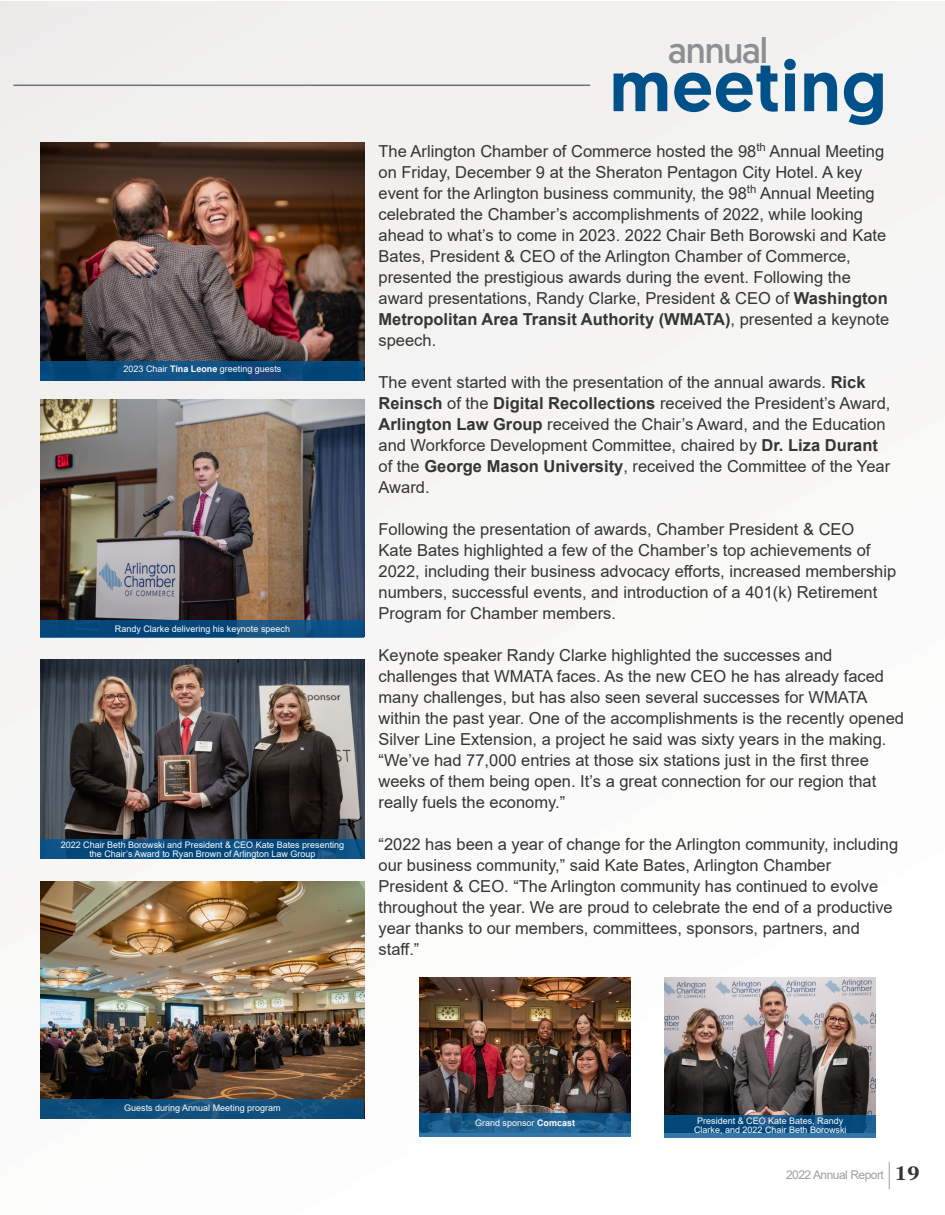
<style>
.page{position:relative;width:945px;height:1215px;background:#fff}
.page>*{position:absolute;margin:0;border:0;box-sizing:border-box;transform-origin:0 0}
.t1{font:500 72px "Geomanist";letter-spacing:.02em;color:#005089}
.t2{font:36px "Geomanist";letter-spacing:-.03em;color:#8c9093}
.t3{font:700 19.5px "Georgia";color:#353534}
.MemberNews-Headline{font:16.5px/21px "Arial";color:#353534}
.t4{font:12px "Arial";letter-spacing:-.04em;color:#9fa0a3}
.t5{font:9px/9px "Arial";color:#fcfcfc;text-align:center}
.s1{font-weight:700}
.s2{font-weight:700;color:#fff}
</style>
<div class="page">
<div style="left:0;top:1px;width:945px;height:1214px;background:#f8f7f6"></div>
<hr style="left:14px;top:85px;width:576px;height:1px;background:#6a7475">
<img style="left:40px;top:143px;width:324px;height:218px">
<svg style="left:40px;top:361px;width:324px;height:20px;background:#0a4a7d"></svg>
<img style="left:40px;top:399px;width:324px;height:221px">
<svg style="left:40px;top:620px;width:324px;height:18px;background:#0c4d80"></svg>
<img style="left:40px;top:881px;width:324px;height:238px">
<svg style="left:40px;top:1099px;width:324px;height:19px;background:#104e7c"></svg>
<img style="left:40px;top:659px;width:324px;height:180px">
<svg style="left:40px;top:839px;width:324px;height:19px;background:#084b7d"></svg>
<img style="left:420px;top:978px;width:211px;height:135px">
<svg style="left:420px;top:1113px;width:211px;height:23px;background:#1e6091"></svg>
<img style="left:665px;top:978px;width:211px;height:137px">
<svg style="left:665px;top:1115px;width:211px;height:22px;background:#125486"></svg>
<svg style="left:889px;top:1162px;width:1px;height:27px"></svg>
<p class="t5" style="left:124px;top:365px;width:159px">2023 Chair <span class="s1">Tina Leone</span> greeting guests</p>
<p class="t5" style="left:115px;top:624px;width:177px">Randy Clarke delivering his keynote speech</p>
<p class="t5" style="left:61px;top:841px;width:285px">2022 Chair Beth Borowski and President &amp; CEO Kate Bates presenting the Chair’s Award to Ryan Brown of Arlington Law Group</p>
<p class="t2" style="left:668px;top:27px;width:101px">annual</p>
<p class="t1" style="left:610px;top:38px;width:278px">meeting</p>
<p class="MemberNews-Headline" style="left:379px;top:141px;width:512px">The Arlington Chamber of Commerce hosted the 98<sup>th</sup> Annual Meeting on Friday, December 9 at the Sheraton Pentagon City Hotel. A key event for the Arlington business community, the 98<sup>th</sup> Annual Meeting celebrated the Chamber’s accomplishments of 2022, while looking ahead to what’s to come in 2023. 2022 Chair Beth Borowski and Kate Bates, President &amp; CEO of the Arlington Chamber of Commerce, presented the prestigious awards during the event. Following the award presentations, Randy Clarke, President &amp; CEO of <span class="s1">Washington Metropolitan Area Transit Authority (WMATA)</span>, presented a keynote speech.</p>
<p class="MemberNews-Headline" style="left:379px;top:372px;width:514px">The event started with the presentation of the annual awards. <span class="s1">Rick Reinsch</span> of the <span class="s1">Digital Recollections</span> received the President’s Award, <span class="s1">Arlington Law Group</span> received the Chair’s Award, and the Education and Workforce Development Committee, chaired by <span class="s1">Dr. Liza Durant </span>of the <span class="s1">George Mason University</span>, received the Committee of the Year Award.</p>
<p class="MemberNews-Headline" style="left:379px;top:519px;width:519px">Following the presentation of awards, Chamber President &amp; CEO<br>Kate Bates highlighted a few of the Chamber’s top achievements of 2022, including their business advocacy efforts, increased membership numbers, successful events, and introduction of a 401(k) Retirement Program for Chamber members.</p>
<p class="MemberNews-Headline" style="left:379px;top:645px;width:527px">Keynote speaker Randy Clarke highlighted the successes and challenges that WMATA faces. As the new CEO he has already faced many challenges, but has also seen several successes for WMATA within the past year. One of the accomplishments is the recently opened Silver Line Extension, a project he said was sixty years in the making. “We’ve had 77,000 entries at those six stations just in the first three weeks of them being open. It’s a great connection for our region that really fuels the economy.”</p>
<p class="MemberNews-Headline" style="left:379px;top:834px;width:521px">“2022 has been a year of change for the Arlington community, including our business community,” said Kate Bates, Arlington Chamber President &amp; CEO. “The Arlington community has continued to evolve throughout the year. We are proud to celebrate the end of a productive year thanks to our members, committees, sponsors, partners, and staff.”</p>
<p class="t5" style="left:124px;top:1103px;width:158px">Guests during Annual Meeting program</p>
<p class="t5" style="left:475px;top:1119px;width:102px">Grand sponsor <span class="s2">Comcast</span></p>
<p class="t5" style="left:694px;top:1116px;width:154px">President &amp; CEO Kate Bates, Randy<br>Clarke, and 2022 Chair Beth Borowski</p>
<p class="t4" style="left:786px;top:1166px;width:99px">2022 Annual Report</p>
<p class="t3" style="left:894px;top:1161px;width:27px">19</p>
</div>
